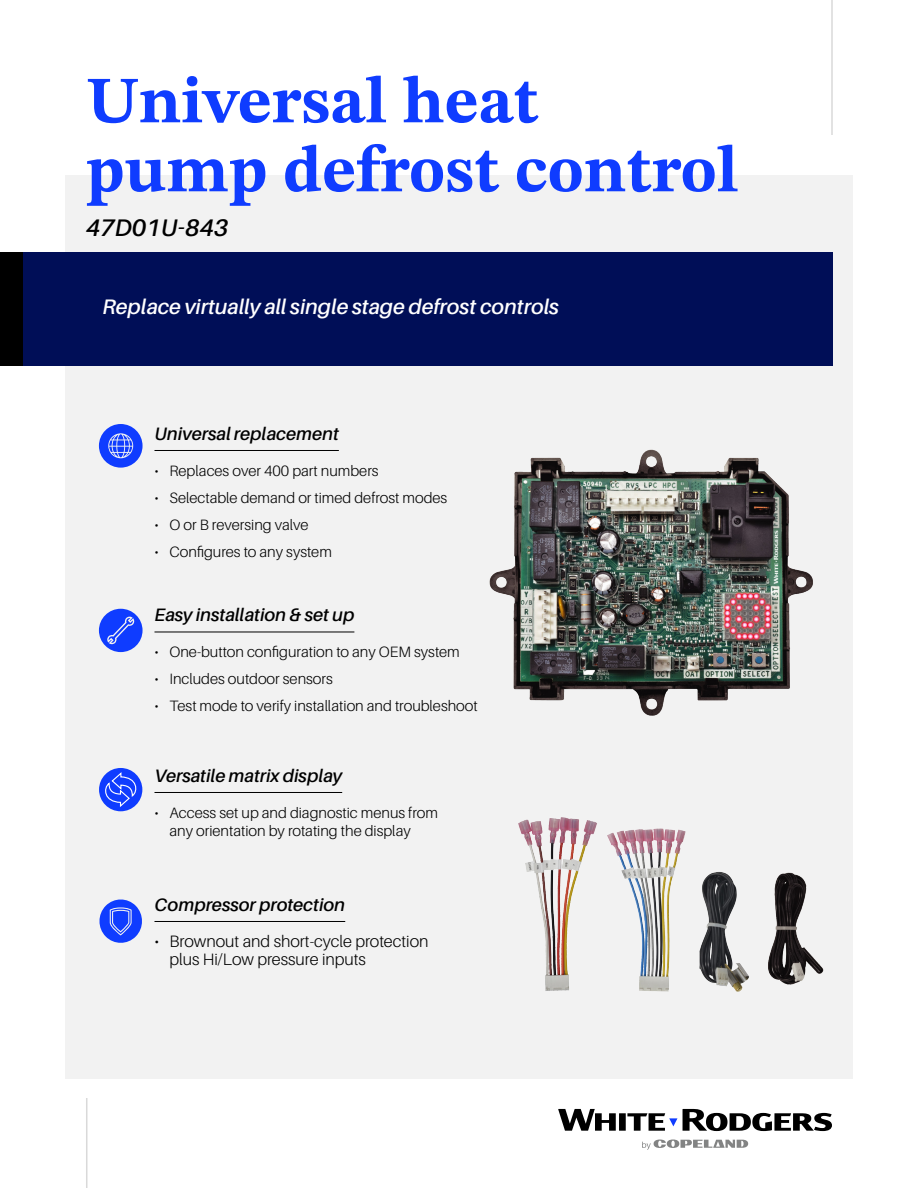
<style>
.page{position:relative;width:918px;height:1188px;background:#fff}
.page>*{position:absolute;margin:0;border:0;box-sizing:border-box;transform-origin:0 0}
.Headline{font:66px/69px "STIX Two Text";color:#0f3cff}
.Subhead_1{font:italic 600 24px "Aileron";color:#000}
.Subhead_2{font:italic 600 21px "Aileron";color:#fff}
.Subhead_2-2{font:italic 600 18px "Aileron";color:#000}
.t1{font:300 16.5px/18px "Aileron";color:#000}
.t2{font:300 15px/18px "Aileron";color:#000}
</style>
<div class="page">
<div style="left:65px;top:176px;width:788px;height:903px;background:#f2f2f2"></div>
<div style="left:0;top:252px;width:832px;height:114px;background:#000e57"></div>
<div style="left:0;top:252px;width:22px;height:114px;background:#000"></div>
<hr style="left:831px;top:0;width:2px;height:135px;background:#d9d9d9">
<hr style="left:86px;top:1098px;width:1px;height:90px;background:#d9d9d9">
<svg style="left:683px;top:1109px;width:149px;height:22px"></svg>
<svg style="left:558px;top:1109px;width:119px;height:22px"></svg>
<svg style="left:642px;top:1140px;width:106px;height:10px"></svg>
<img style="left:489px;top:449px;width:324px;height:267px">
<img style="left:518px;top:817px;width:306px;height:175px">
<hr style="left:154px;top:450px;width:185px;height:1px;background:#000">
<hr style="left:154px;top:632px;width:200px;height:1px;background:#000">
<hr style="left:154px;top:792px;width:188px;height:1px;background:#000">
<hr style="left:154px;top:921px;width:191px;height:1px;background:#000">
<svg style="left:99px;top:424px;width:44px;height:44px"></svg>
<svg style="left:99px;top:609px;width:44px;height:43px"></svg>
<svg style="left:99px;top:899px;width:43px;height:44px"></svg>
<div style="left:99px;top:768px;width:43px;height:43px;background:#0f3cff;border-radius:50%"></div>
<svg style="left:103px;top:771px;width:35px;height:37px"></svg>
<p class="Headline" style="left:86px;top:66px;width:654px">Universal heat<br>pump defrost control</p>
<p class="Subhead_1" style="left:86px;top:215px;width:144px">47D01U-843</p>
<p class="Subhead_2" style="left:103px;top:296px;width:458px">Replace virtually all single stage defrost controls</p>
<p class="Subhead_2-2" style="left:154px;top:424px;width:186px">Universal replacement</p>
<p class="t2" style="left:154px;top:462px;width:226px">• Replaces over 400 part numbers</p>
<p class="t2" style="left:154px;top:489px;width:294px">• Selectable demand or timed defrost modes</p>
<p class="t2" style="left:154px;top:516px;width:156px">• O or B reversing valve</p>
<p class="t2" style="left:154px;top:543px;width:179px">• Configures to any system</p>
<p class="Subhead_2-2" style="left:154px;top:605px;width:201px">Easy installation &amp; set up</p>
<p class="t2" style="left:154px;top:643px;width:307px">• One-button configuration to any OEM system</p>
<p class="t2" style="left:154px;top:670px;width:180px">• Includes outdoor sensors</p>
<p class="t2" style="left:154px;top:697px;width:325px">• Test mode to verify installation and troubleshoot</p>
<p class="Subhead_2-2" style="left:154px;top:766px;width:189px">Versatile matrix display</p>
<p class="t2" style="left:170px;top:804px;width:270px;text-indent:-15px">• Access set up and diagnostic menus from any orientation by rotating the display</p>
<p class="Subhead_2-2" style="left:154px;top:895px;width:192px">Compressor protection</p>
<p class="t1" style="left:170px;top:932px;width:261px;text-indent:-15px">• Brownout and short-cycle protection plus Hi/Low pressure inputs</p>
</div>
